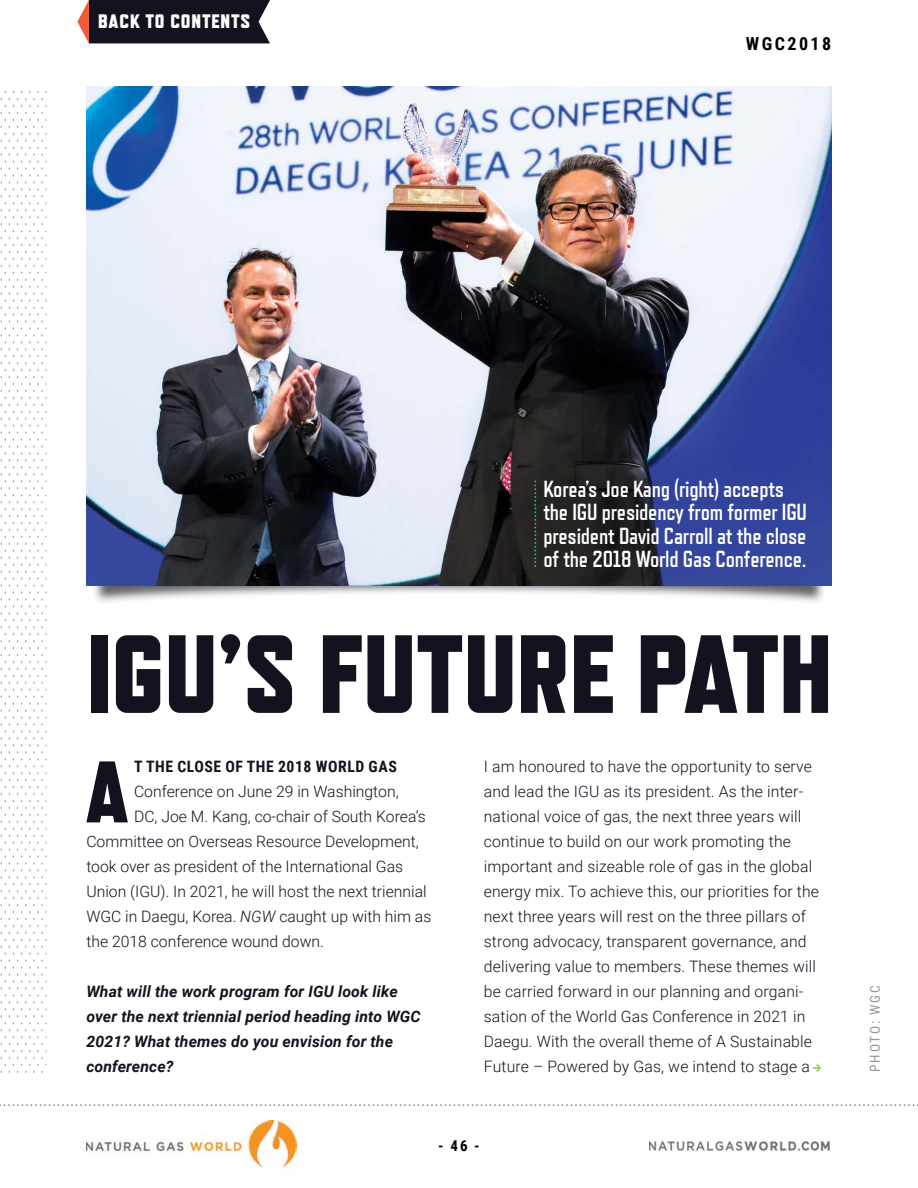
<style>
.page{position:relative;width:918px;height:1188px;background:#fff}
.page>*{position:absolute;margin:0;border:0;box-sizing:border-box;transform-origin:0 0}
.t1{font:800 111px "Refrigerator Deluxe";color:#12131f}
.t2{font:800 87.15px "Refrigerator Deluxe";color:#12131f}
.t3{font:700 23.25px/23.2px "Refrigerator Deluxe";letter-spacing:-.01em;color:#fff}
.t4{font:800 19.5px "Refrigerator Deluxe";letter-spacing:.04em;color:#fff;scale:1.04 1}
.t5{font:700 18px "Roboto Condensed";letter-spacing:.135em;color:#000}
.t6{font:300 15.75px/25px "Roboto";letter-spacing:.01em;color:#12131f}
.t7{font:italic 700 15.75px/25px "Roboto";letter-spacing:.01em;color:#12131f}
.t8{font:700 15.75px "Roboto Condensed";letter-spacing:.035em;color:#12131f}
.t9{font:700 15px "Roboto Condensed";color:#000}
.t10{font:13.5px "Roboto Condensed";letter-spacing:.135em;color:#939597}
.s1{font-style:italic}
</style>
<div class="page">
<img style="left:94px;top:585px;width:730px;height:17px">
<img style="left:86px;top:86px;width:746px;height:499px">
<svg style="left:813px;top:1064px;width:8px;height:8px"></svg>
<svg style="left:101px;top:481px;width:716px;height:104px;background:#4a516d"></svg>
<svg style="left:4px;top:1104px;width:910px;height:2px"></svg>
<img style="left:86px;top:1121px;width:210px;height:47px">
<img style="left:649px;top:1141px;width:181px;height:10px">
<svg style="left:77px;top:0;width:193px;height:43px;background:#27232d"></svg>
<p class="t4" style="left:98px;top:10px;width:148px">BACK TO CONTENTS</p>
<p class="t5" style="left:746px;top:31px;width:87px">WGC2018</p>
<h3 class="t3" style="left:543px;top:477px;width:265px">Korea’s Joe Kang (right) accepts the IGU presidency from former IGU president David Carroll at the close of the 2018 World Gas Conference.</h3>
<h1 class="t1" style="left:86px;top:609px;width:747px">IGU’S FUTURE PATH</h1>
<h2 class="t2" style="left:86px;top:741px;width:45px">A</h2>
<p class="t8" style="left:134px;top:756px;width:264px">T THE CLOSE OF THE 2018 WORLD GAS</p>
<p class="t6" style="left:134px;top:779px;width:266px">Conference on June 29 in Washington,</p>
<p class="t6" style="left:134px;top:804px;width:293px">DC, Joe M. Kang, co-chair of South Korea’s</p>
<p class="t6" style="left:86px;top:829px;width:334px">Committee on Overseas Resource Development,</p>
<p class="t6" style="left:86px;top:854px;width:318px">took over as president of the International Gas</p>
<p class="t6" style="left:86px;top:879px;width:342px">Union (IGU). In 2021, he will host the next triennial</p>
<p class="t6" style="left:86px;top:904px;width:346px">WGC in Daegu, Korea. <span class="s1">NGW</span> caught up with him as</p>
<p class="t6" style="left:86px;top:929px;width:239px">the 2018 conference wound down.</p>
<p class="t7" style="left:86px;top:979px;width:336px">What will the work program for IGU look like over the next triennial period heading into WGC 2021? What themes do you envision for the conference?</p>
<p class="t6" style="left:484px;top:754px;width:337px">I am honoured to have the opportunity to serve and lead the IGU as its president. As the inter&shy;national voice of gas, the next three years will continue to build on our work promoting the important and sizeable role of gas in the global energy mix. To achieve this, our priorities for the next three years will rest on the three pillars of strong advocacy, transparent governance, and delivering value to members. These themes will be carried forward in our planning and organi&shy;sation of the World Gas Conference in 2021 in Daegu. With the overall theme of A Sustainable Future – Powered by Gas, we intend to stage a</p>
<p class="t9" style="left:438px;top:1135px;width:43px">- 46 -</p>
<p class="t10" style="left:866px;top:1072px;width:88px;rotate:-90deg">PHOTO: WGC</p>
</div>
